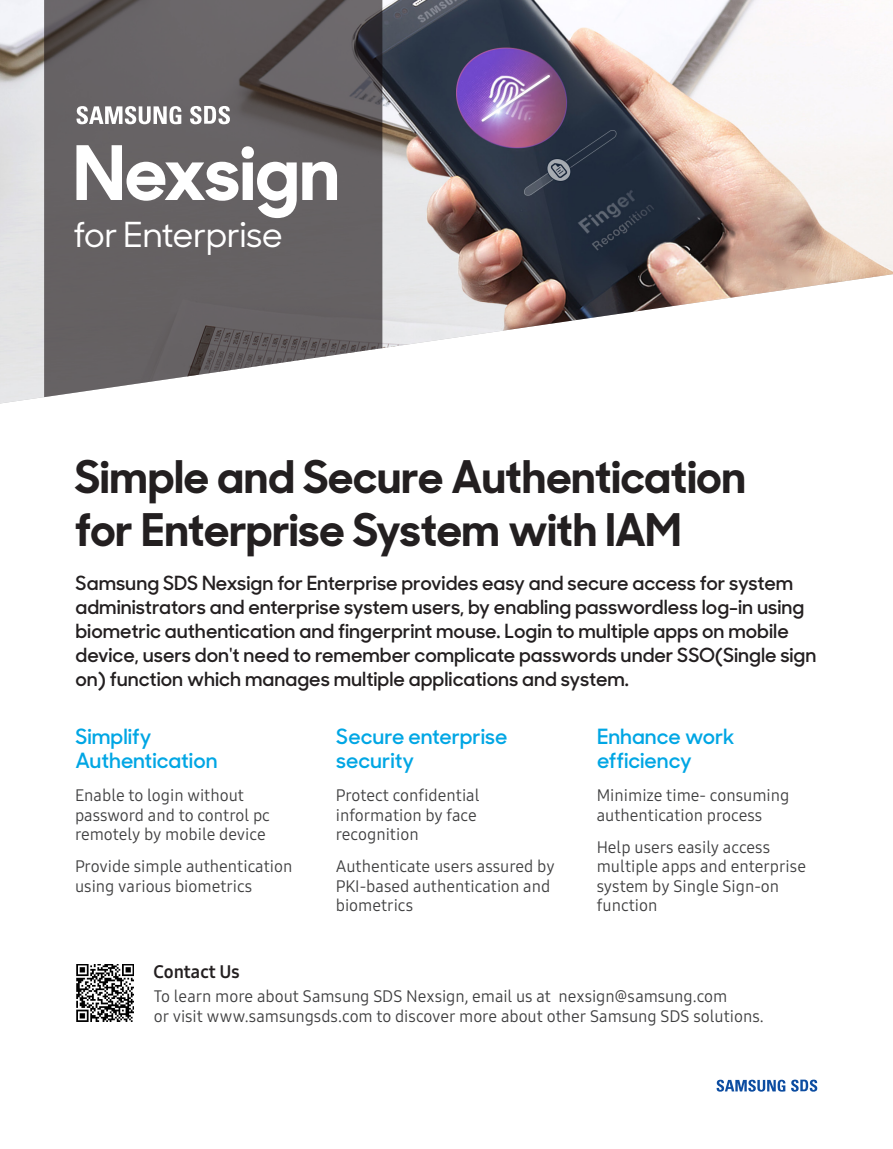
<style>
.page{position:relative;width:893px;height:1149px;background:#fff}
.page>*{position:absolute;margin:0;border:0;box-sizing:border-box;transform-origin:0 0}
.t1{font:700 75px "Sharp Sans No 1";color:#fff}
.t2{font:700 45px "Sharp Sans No 1";color:#231f20}
.t3{font:500 34.5px "Sharp Sans No 1";letter-spacing:-.02em;color:#fff}
.t4{font:600 21px/24px "Sharp Sans No 1";color:#00a6e4}
.t5{font:600 19.5px/24px "Sharp Sans No 1";color:#231f20}
.t6{font:18px "Samsung One Latin Compact 700";color:#231f20}
.t7{font:16.5px/19.5px "Samsung One Latin Compact 400";color:#3e3e3f}
</style>
<div class="page">
<img style="left:0;top:0;width:893px;height:403px">
<svg style="left:44px;top:0;width:338px;height:397px;background:#6d686a"></svg>
<svg style="left:716px;top:1079px;width:69px;height:12px"></svg>
<svg style="left:791px;top:1079px;width:26px;height:12px"></svg>
<img style="left:77px;top:964px;width:57px;height:56px">
<svg style="left:76px;top:106px;width:106px;height:18px"></svg>
<svg style="left:190px;top:106px;width:40px;height:18px"></svg>
<p class="t1" style="left:73px;top:111px;width:268px">Nexsign</p>
<p class="t3" style="left:73px;top:210px;width:211px">for Enterprise</p>
<p class="t2" style="left:75px;top:439px;width:673px">Simple and Secure Authentication</p>
<p class="t2" style="left:75px;top:492px;width:608px">for Enterprise System with IAM</p>
<p class="t5" style="left:76px;top:569px;width:743px">Samsung SDS Nexsign for Enterprise provides easy and secure access for system administrators and enterprise system users, by enabling passwordless log-in using biometric authentication and fingerprint mouse. Login to multiple apps on mobile device, users don't need to remember complicate passwords under SSO(Single sign on) function which manages multiple applications and system.</p>
<p class="t4" style="left:76px;top:723px;width:77px">Simplify</p>
<p class="t4" style="left:76px;top:747px;width:143px">Authentication</p>
<p class="t7" style="left:75px;top:785px;width:196px">Enable to login without password and to control pc remotely by mobile device</p>
<p class="t7" style="left:75px;top:856px;width:219px">Provide simple authentication using various biometrics</p>
<p class="t4" style="left:336px;top:723px;width:173px">Secure enterprise security</p>
<p class="t7" style="left:336px;top:785px;width:145px">Protect confidential information by face recognition</p>
<p class="t7" style="left:336px;top:856px;width:220px">Authenticate users assured by<br>PKI-based authentication and biometrics</p>
<p class="t4" style="left:597px;top:723px;width:139px">Enhance work efficiency</p>
<p class="t7" style="left:597px;top:785px;width:194px">Minimize time- consuming authentication process</p>
<p class="t7" style="left:597px;top:836px;width:211px">Help users easily access multiple apps and enterprise system by Single Sign-on function</p>
<p class="t6" style="left:154px;top:959px;width:88px">Contact Us</p>
<p class="t7" style="left:154px;top:985px;width:575px">To learn more about Samsung SDS Nexsign, email us at nexsign@samsung.com</p>
<p class="t7" style="left:154px;top:1005px;width:612px">or visit www.samsungsds.com to discover more about other Samsung SDS solutions.</p>
</div>
